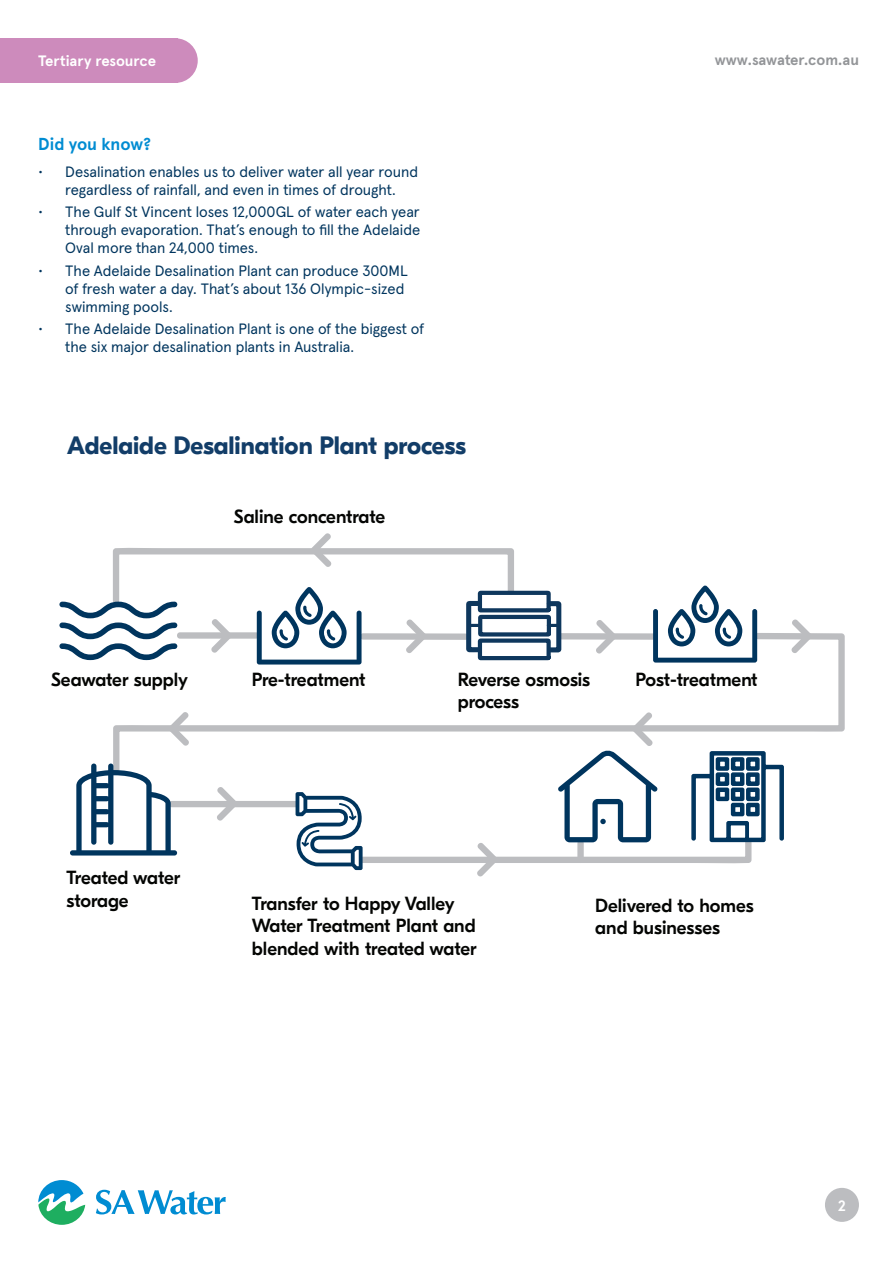
<style>
.page{position:relative;width:893px;height:1263px;background:#fff}
.page>*{position:absolute;margin:0;border:0;box-sizing:border-box;transform-origin:0 0}
.t1{font:700 25.05px "GT Eesti Display";color:#123d68}
.t2{font:500 18.9px/22.6px "GT Eesti Display";color:#040503}
.t3{font:700 17.25px "Apercu";color:#008cd2}
.t4{font:15px/18px "Apercu";color:#00355e}
.t5{font:700 15px "Apercu";color:#939598}
.t6{font:700 15px "Apercu";color:#fff}
</style>
<div class="page">
<svg style="left:96px;top:1190px;width:130px;height:24px"></svg>
<svg style="left:38px;top:1180px;width:47px;height:45px"></svg>
<svg style="left:258px;top:633px;width:587px;height:99px"></svg>
<svg style="left:790px;top:619px;width:22px;height:36px"></svg>
<svg style="left:70px;top:710px;width:714px;height:167px"></svg>
<svg style="left:59px;top:533px;width:698px;height:131px"></svg>
<div style="left:825px;top:1188px;width:34px;height:34px;background:#bcbdc0;border-radius:50%"></div>
<div style="left:0;top:38px;width:178px;height:45px;background:#cd8bbc"></div>
<div style="left:153px;top:38px;width:45px;height:45px;background:#cd8bbc;border-radius:50%"></div>
<p class="t6" style="left:38px;top:49px;width:119px">Tertiary resource</p>
<p class="t3" style="left:38px;top:130px;width:114px">Did you know?</p>
<p class="t4" style="left:38px;top:161px;width:381px;text-align:center">• Desalination enables us to deliver water all year round regardless of rainfall, and even in times of drought.</p>
<p class="t4" style="left:65px;top:201px;width:356px;text-align:justify;text-indent:-27px">• The Gulf St Vincent loses 12,000GL of water each year through evaporation. That’s enough to fill the Adelaide Oval more than 24,000 times.</p>
<p class="t4" style="left:65px;top:260px;width:344px;text-indent:-27px">• The Adelaide Desalination Plant can produce 300ML of fresh water a day. That’s about 136 Olympic-sized swimming pools.</p>
<p class="t4" style="left:65px;top:318px;width:361px;text-indent:-27px">• The Adelaide Desalination Plant is one of the biggest of the six major desalination plants in Australia.</p>
<p class="t1" style="left:67px;top:432px;width:400px">Adelaide Desalination Plant process</p>
<p class="t2" style="left:234px;top:506px;width:153px">Saline concentrate</p>
<p class="t5" style="left:715px;top:48px;width:146px">www.sawater.com.au</p>
<p class="t2" style="left:51px;top:669px;width:138px">Seawater supply</p>
<p class="t2" style="left:252px;top:669px;width:115px">Pre-treatment</p>
<p class="t2" style="left:458px;top:668px;width:134px">Reverse osmosis process</p>
<p class="t2" style="left:636px;top:668px;width:124px">Post-treatment</p>
<p class="t2" style="left:66px;top:866px;width:115px">Treated water storage</p>
<p class="t2" style="left:252px;top:892px;width:226px">Transfer to Happy Valley<br>Water Treatment Plant and blended with treated water</p>
<p class="t2" style="left:595px;top:894px;width:160px">Delivered to homes and businesses</p>
<p class="t6" style="left:838px;top:1194px;width:9px">2</p>
</div>
